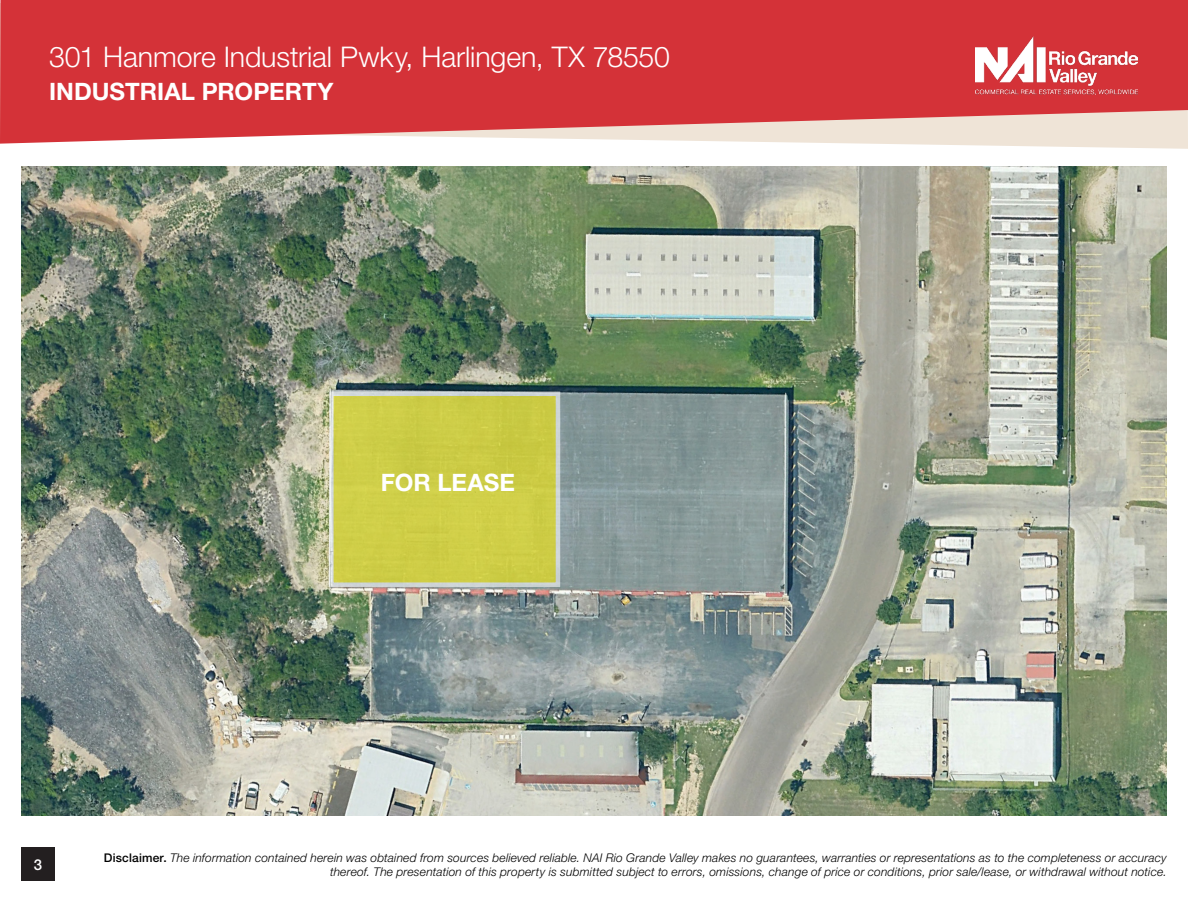
<style>
.page{position:relative;width:1188px;height:918px;background:#fff}
.page>*{position:absolute;margin:0;border:0;box-sizing:border-box;transform-origin:0 0}
.t1{font:300 28.5px "Helvetica Neue LT Std";letter-spacing:-.005em;color:#fff}
.t2{font:700 24px "Helvetica Neue LT Std";color:#fff}
.t3{font:500 15px "Helvetica Neue LT Std";color:#fff}
.t4{font:italic 300 12px/14.4px "Helvetica Neue LT Std";letter-spacing:.015em;color:#000;text-align:right}
.s1{font-weight:500;font-style:normal}
</style>
<div class="page">
<div style="left:21px;top:848px;width:34px;height:33px;background:#231f20"></div>
<svg style="left:905px;top:144px;width:283px;height:5px"></svg>
<svg style="left:0;top:0;width:1188px;height:144px;background:#d7494d"></svg>
<img style="left:975px;top:37px;width:162px;height:57px">
<img style="left:21px;top:166px;width:1146px;height:649px">
<div style="left:329px;top:392px;width:231px;height:195px;background:#cecd46;border:4px solid #fff"></div>
<h1 class="t1" style="left:49px;top:39px;width:622px">301 Hanmore Industrial Pwky, Harlingen, TX 78550</h1>
<h2 class="t2" style="left:49px;top:76px;width:286px">INDUSTRIAL PROPERTY</h2>
<p class="t2" style="left:381px;top:468px;width:136px">FOR LEASE</p>
<p class="t3" style="left:34px;top:855px;width:10px">3</p>
<p class="t4" style="left:104px;top:850px;width:1064px"><span class="s1">Disclaimer.</span> The information contained herein was obtained from sources believed reliable. NAI Rio Grande Valley makes no guarantees, warranties or representations as to the completeness or accuracy thereof. The presentation of this property is submitted subject to errors, omissions, change of price or conditions, prior sale/lease, or withdrawal without notice.</p>
</div>
